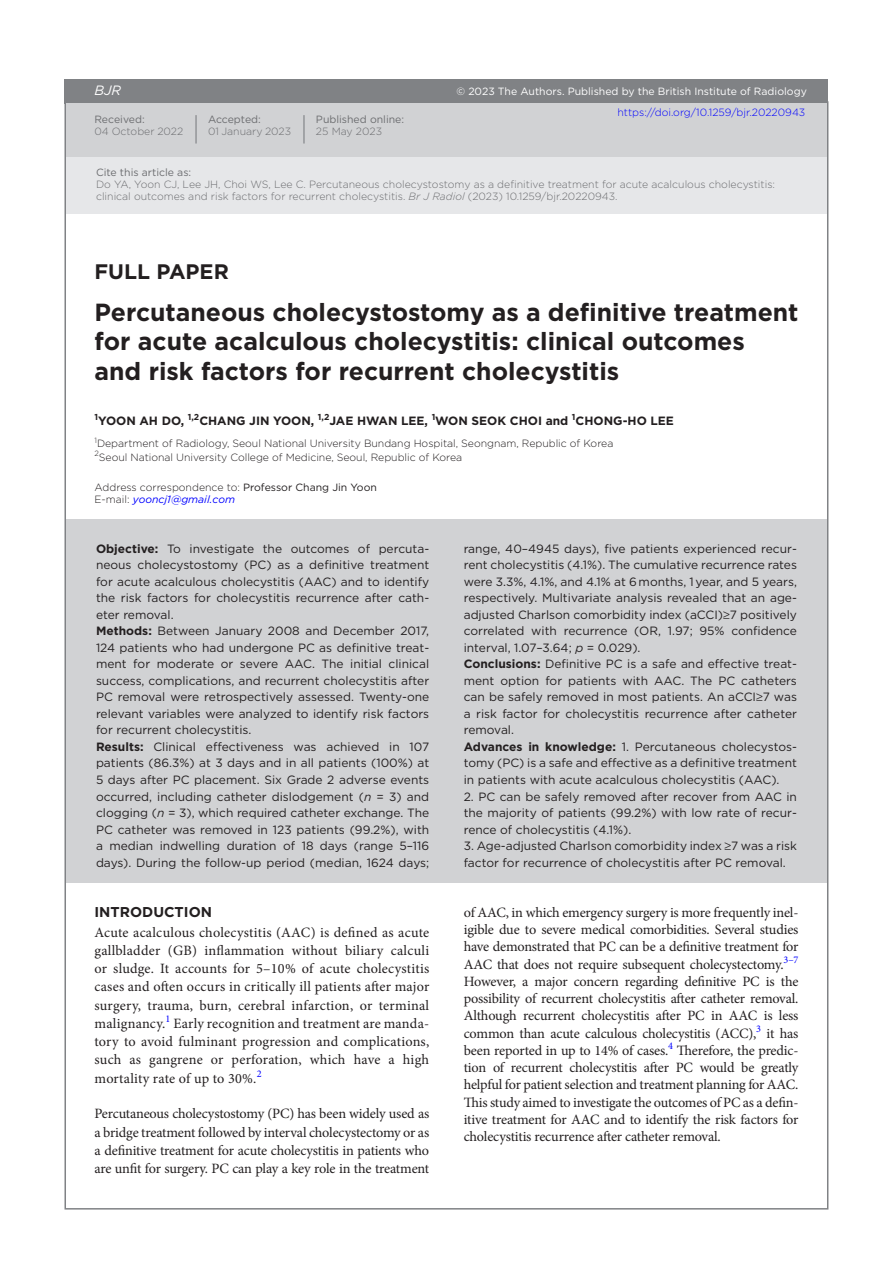
<style>
.page{position:relative;width:893px;height:1263px;background:#fff}
.page>*{position:absolute;margin:0;border:0;box-sizing:border-box;transform-origin:0 0}
.t1{font:700 24.75px/29.2px "Gotham";color:#231f20}
.t2{font:700 21px "Gotham";color:#231f20}
.t3{font:14.25px/17.2px "Minion Pro";letter-spacing:-.01em;color:#231f20;text-align:justify}
.t4{font:700 14.25px "Gotham";color:#231f20}
.t5{font:italic 13.5px "Gotham";color:#fff}
.t6{font:12px/16.5px "Gotham";color:#231f20}
.t7{font:700 12px "Gotham";color:#231f20}
.t8{font:300 10.5px/12px "Gotham";color:#6c6d70}
.t9{font:300 10.5px/13.5px "Gotham";letter-spacing:-.005em;color:#231f20}
.t10{font:10.5px "Gotham";color:#fff}
.t11{font:10.5px "Gotham";color:#6c6d70}
.t12{font:300 10.5px "Gotham";color:#00f}
.s1{font-style:italic}
.s2{font-weight:400}
.s3{font-weight:400;font-style:italic;color:#00f}
.s4{font-weight:700}
</style>
<div class="page">
<div style="left:64px;top:79px;width:764px;height:24px;background:#808285"></div>
<div style="left:66px;top:154px;width:761px;height:59px;background:#e6e7e9"></div>
<div style="left:66px;top:103px;width:761px;height:53px;background:#d1d2d4"></div>
<hr style="left:195px;top:115px;width:2px;height:29px;background:#939598">
<hr style="left:303px;top:115px;width:2px;height:29px;background:#939598">
<div style="left:66px;top:519px;width:761px;height:364px;background:#d1d2d4"></div>
<p class="t5" style="left:94px;top:83px;width:28px">BJR</p>
<p class="t11" style="left:94px;top:113px;width:52px">Received:</p>
<p class="t8" style="left:94px;top:125px;width:90px">04 October 2022</p>
<p class="t11" style="left:208px;top:113px;width:54px">Accepted:</p>
<p class="t8" style="left:208px;top:125px;width:85px">01 January 2023</p>
<p class="t11" style="left:316px;top:113px;width:90px">Published online:</p>
<p class="t8" style="left:316px;top:125px;width:68px">25 May 2023</p>
<p class="t10" style="left:456px;top:85px;width:352px">© 2023 The Authors. Published by the British Institute of Radiology</p>
<p class="t12" style="left:617px;top:106px;width:189px">https://doi.org/10.1259/bjr.20220943</p>
<p class="t11" style="left:96px;top:165px;width:97px">Cite this article as:</p>
<p class="t8" style="left:96px;top:178px;width:681px">Do YA, Yoon CJ, Lee JH, Choi WS, Lee C. Percutaneous cholecystostomy as a definitive treatment for acute acalculous cholecystitis: clinical outcomes and risk factors for recurrent cholecystitis. <span class="s1">Br J Radiol</span> (2023) 10.1259/bjr.20220943.</p>
<h2 class="t2" style="left:94px;top:258px;width:136px">FULL PAPER</h2>
<h1 class="t1" style="left:94px;top:298px;width:705px">Percutaneous cholecystostomy as a definitive treatment for acute acalculous cholecystitis: clinical outcomes<br>and risk factors for recurrent cholecystitis</h1>
<p class="t7" style="left:94px;top:412px;width:581px"><sup>1</sup>YOON AH DO, <sup>1,2</sup>CHANG JIN YOON, <sup>1,2</sup>JAE HWAN LEE, <sup>1</sup>WON SEOK CHOI and <sup>1</sup>CHONG-HO LEE</p>
<p class="t9" style="left:94px;top:436px;width:520px"><sup>1</sup>Department of Radiology, Seoul National University Bundang Hospital, Seongnam, Republic of Korea<br><sup>2</sup>Seoul National University College of Medicine, Seoul, Republic of Korea</p>
<p class="t9" style="left:94px;top:481px;width:284px;line-height:12px">Address correspondence to: <span class="s2">Professor Chang Jin Yoon<br></span>E-mail: <span class="s3">yooncj1@gmail.com</span></p>
<p class="t6" style="left:96px;top:540px;width:335px"><span class="s4">Objective:</span> To investigate the outcomes of percuta&shy;neous cholecystostomy (PC) as a definitive treatment for acute acalculous cholecystitis (AAC) and to identify the risk factors for cholecystitis recurrence after cath&shy;eter removal.<br><span class="s4">Methods:</span> Between January 2008 and December 2017, 124 patients who had undergone PC as definitive treat&shy;ment for moderate or severe AAC. The initial clinical success, complications, and recurrent cholecystitis after PC removal were retrospectively assessed. Twenty-one relevant variables were analyzed to identify risk factors for recurrent cholecystitis.<br><span class="s4">Results:</span> Clinical effectiveness was achieved in 107 patients (86.3%) at 3 days and in all patients (100%) at 5 days after PC placement. Six Grade 2 adverse events occurred, including catheter dislodgement (<span class="s1">n</span> = 3) and clogging (<span class="s1">n</span> = 3), which required catheter exchange. The PC catheter was removed in 123 patients (99.2%), with a median indwelling duration of 18 days (range 5–116 days). During the follow-up period (median, 1624 days;</p>
<p class="t6" style="left:464px;top:540px;width:335px">range, 40–4945 days), five patients experienced recur&shy;rent cholecystitis (4.1%). The cumulative recurrence rates were 3.3%, 4.1%, and 4.1% at 6 months, 1 year, and 5 years, respectively. Multivariate analysis revealed that an age&shy;adjusted Charlson comorbidity index (aCCI)≥7 positively correlated with recurrence (OR, 1.97; 95% confidence interval, 1.07–3.64; <span class="s1">p</span> = 0.029).<br><span class="s4">Conclusions:</span> Definitive PC is a safe and effective treat&shy;ment option for patients with AAC. The PC catheters can be safely removed in most patients. An aCCI≥7 was a risk factor for cholecystitis recurrence after catheter removal.<br><span class="s4">Advances in knowledge:</span> 1. Percutaneous cholecystos&shy;tomy (PC) is a safe and effective as a definitive treatment in patients with acute acalculous cholecystitis (AAC).</p>
<p class="t6" style="left:464px;top:788px;width:335px;text-align:justify">2. PC can be safely removed after recover from AAC in the majority of patients (99.2%) with low rate of recur&shy;rence of cholecystitis (4.1%).</p>
<p class="t6" style="left:464px;top:837px;width:335px">3. Age-adjusted Charlson comorbidity index ≥7 was a risk factor for recurrence of cholecystitis after PC removal.</p>
<p class="t4" style="left:94px;top:902px;width:119px">INTRODUCTION</p>
<p class="t3" style="left:94px;top:923px;width:336px;line-height:18.3px">Acute acalculous cholecystitis (AAC) is defined as acute gallbladder (GB) inflammation without biliary calculi or sludge. It accounts for 5–10% of acute cholecystitis cases and often occurs in critically ill patients after major surgery, trauma, burn, cerebral infarction, or terminal malignancy.<sup>1</sup> Early recognition and treatment are manda&shy;tory to avoid fulminant progression and complications, such as gangrene or perforation, which have a high mortality rate of up to 30%.<sup>2</sup></p>
<p class="t3" style="left:94px;top:1104px;width:336px;line-height:18.3px">Percutaneous cholecystostomy (PC) has been widely used as a bridge treatment followed by interval cholecystectomy or as a definitive treatment for acute cholecystitis in patients who are unfit for surgery. PC can play a key role in the treatment</p>
<p class="t3" style="left:464px;top:904px;width:336px">of AAC, in which emergency surgery is more frequently inel&shy;igible due to severe medical comorbidities. Several studies have demonstrated that PC can be a definitive treatment for AAC that does not require subsequent cholecystectomy.<sup>3–7<br></sup>However, a major concern regarding definitive PC is the possibility of recurrent cholecystitis after catheter removal.<br>Although recurrent cholecystitis after PC in AAC is less common than acute calculous cholecystitis (ACC),<sup>3</sup> it has been reported in up to 14% of cases.<sup>4</sup> Therefore, the predic&shy;tion of recurrent cholecystitis after PC would be greatly helpful for patient selection and treatment planning for AAC.<br>This study aimed to investigate the outcomes of PC as a defin&shy;itive treatment for AAC and to identify the risk factors for cholecystitis recurrence after catheter removal.</p>
</div>
